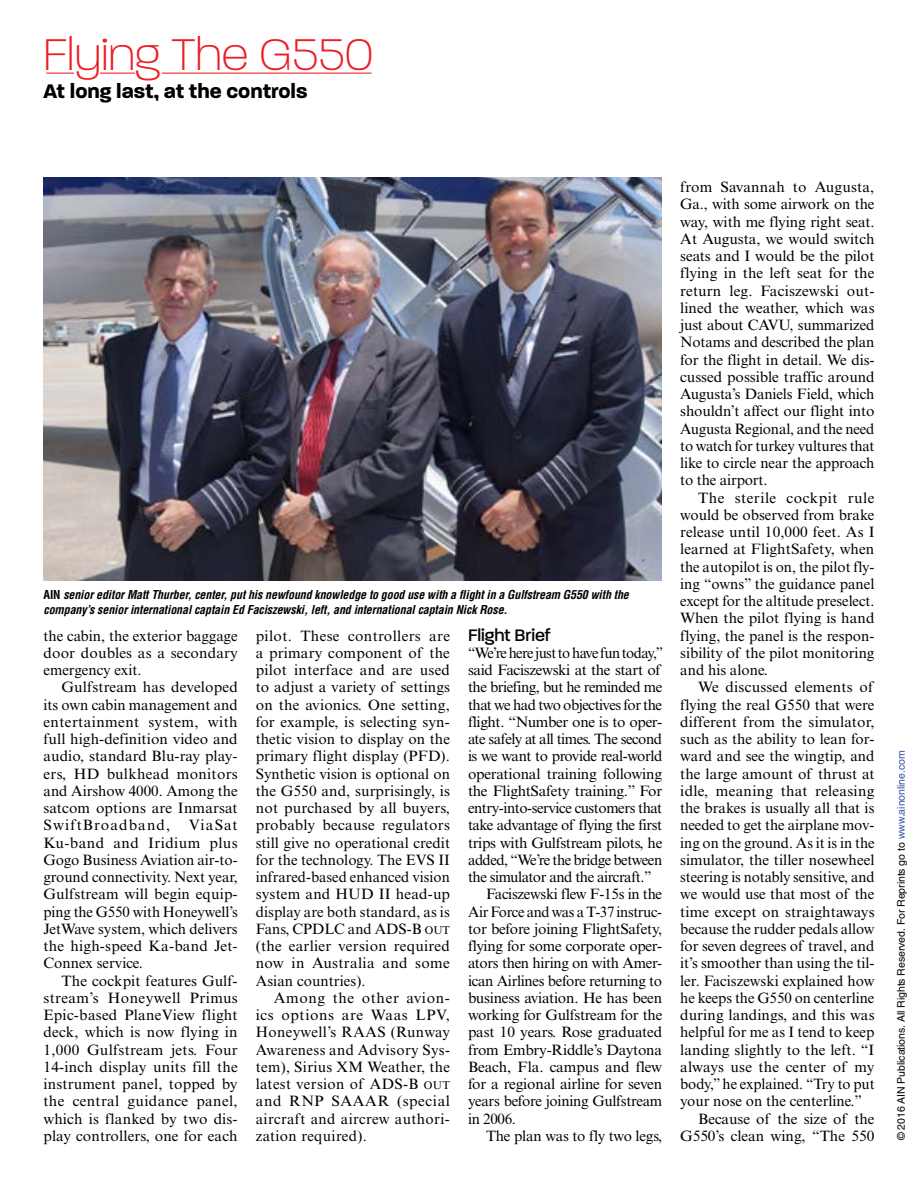
<style>
.page{position:relative;width:918px;height:1188px;background:#fff}
.page>*{position:absolute;margin:0;border:0;box-sizing:border-box;transform-origin:0 0}
.t1{font:200 48px "Paralucent";letter-spacing:.01em;color:#ed1d24}
.t2{font:700 21.3px "Paralucent";color:#000}
.t3{font:500 18px "Paralucent";color:#000}
.t4{font:15px/17.2px "Times New Roman MT Std";letter-spacing:-.005em;color:#000;text-align:justify}
.t5{font:15px "Times New Roman MT Std";letter-spacing:-.03em;color:#000}
.t6{font:15px "Times New Roman MT Std";letter-spacing:-.025em;color:#000}
.t7{font:15px "Times New Roman MT Std";letter-spacing:.015em;color:#000}
.t8{font:15px "Times New Roman MT Std";letter-spacing:-.035em;color:#000}
.t9{font:15px "Times New Roman MT Std";letter-spacing:.02em;color:#000}
.t10{font:italic 700 condensed 12px/14.4px "Helvetica LT Std";letter-spacing:-.01em;color:#000}
.t11{font:10.5px "Helvetica LT Std";letter-spacing:-.005em;color:#000}
.s1{font-style:normal}
.s2{font-size:11.25px}
.s3{color:#3953a4}
</style>
<div class="page">
<hr style="left:46px;top:73px;width:326px;height:1px;background:#ed1d24">
<hr style="left:75px;top:72px;width:25px;height:2px;background:#fff">
<hr style="left:135px;top:72px;width:26px;height:2px;background:#fff">
<img style="left:44px;top:177px;width:618px;height:403px">
<h1 class="t1" style="left:44px;top:27px;width:331px">Flying The G550</h1>
<h2 class="t2" style="left:44px;top:79px;width:265px">At long last, at the controls</h2>
<p class="t10" style="left:44px;top:588px;width:587px"><span class="s1">AIN</span> senior editor Matt Thurber, center, put his newfound knowledge to good use with a flight in a Gulfstream G550 with the company’s senior international captain Ed Faciszewski, left, and international captain Nick Rose.</p>
<p class="t4" style="left:44px;top:627px;width:196px">the cabin, the exterior baggage door doubles as a secondary emergency exit.</p>
<p class="t4" style="left:44px;top:679px;width:196px;text-indent:18px">Gulfstream has developed its own cabin management and entertainment system, with full high-definition video and audio, standard Blu-ray play&shy;ers, HD bulkhead monitors and Airshow 4000. Among the satcom options are Inmarsat SwiftBroadband, ViaSat Ku-band and Iridium plus Gogo Business Aviation air-to&shy;ground connectivity. Next year, Gulfstream will begin equip&shy;ping the G550 with Honeywell’s JetWave system, which delivers the high-speed Ka-band Jet-Connex service.</p>
<p class="t4" style="left:44px;top:972px;width:196px;text-indent:18px">The cockpit features Gulf&shy;stream’s Honeywell Primus Epic-based PlaneView flight deck, which is now flying in 1,000 Gulfstream jets. Four 14-inch display units fill the instrument panel, topped by the central guidance panel, which is flanked by two dis&shy;play controllers, one for each</p>
<p class="t4" style="left:256px;top:627px;width:196px">pilot. These controllers are a primary component of the pilot interface and are used to adjust a variety of settings on the avionics. One setting, for example, is selecting syn&shy;thetic vision to display on the primary flight display (PFD).<br>Synthetic vision is optional on the G550 and, surprisingly, is not purchased by all buyers, probably because regulators still give no operational credit for the technology. The EVS II infrared-based enhanced vision system and HUD II head-up display are both standard, as is Fans, CPDLC and ADS-B <span class="s2">OUT </span>(the earlier version required now in Australia and some Asian countries).</p>
<p class="t4" style="left:256px;top:989px;width:196px;text-indent:18px">Among the other avion&shy;ics options are Waas LPV, Honeywell’s RAAS (Runway Awareness and Advisory Sys&shy;tem), Sirius XM Weather, the latest version of ADS-B <span class="s2">OUT </span>and RNP SAAAR (special aircraft and aircrew authori&shy;zation required).</p>
<p class="t3" style="left:468px;top:624px;width:84px">Flight Brief</p>
<p class="t8" style="left:468px;top:644px;width:197px">“We’re here just to have fun today,”</p>
<p class="t6" style="left:468px;top:661px;width:194px">said Faciszewski at the start of</p>
<p class="t5" style="left:468px;top:679px;width:196px">the briefing, but he reminded me</p>
<p class="t5" style="left:468px;top:696px;width:196px">that we had two objectives for the</p>
<p class="t6" style="left:468px;top:713px;width:196px">flight. “Number one is to oper-</p>
<p class="t5" style="left:468px;top:730px;width:196px">ate safely at all times. The second</p>
<p class="t5" style="left:468px;top:748px;width:196px">is we want to provide real-world</p>
<p class="t4" style="left:468px;top:765px;width:196px">operational training following</p>
<p class="t4" style="left:468px;top:782px;width:196px">the FlightSafety training.” For</p>
<p class="t5" style="left:468px;top:799px;width:196px">entry-into-service customers that</p>
<p class="t5" style="left:468px;top:817px;width:196px">take advantage of flying the first</p>
<p class="t6" style="left:468px;top:834px;width:196px">trips with Gulfstream pilots, he</p>
<p class="t5" style="left:468px;top:851px;width:196px">added, “We’re the bridge between</p>
<p class="t5" style="left:468px;top:868px;width:185px">the simulator and the aircraft.”</p>
<p class="t4" style="left:486px;top:886px;width:178px">Faciszewski flew F-15s in the</p>
<p class="t6" style="left:468px;top:903px;width:196px">Air Force and was a T-37 instruc-</p>
<p class="t4" style="left:468px;top:920px;width:196px">tor before joining FlightSafety,</p>
<p class="t4" style="left:468px;top:937px;width:196px">flying for some corporate oper-</p>
<p class="t4" style="left:468px;top:955px;width:196px">ators then hiring on with Amer-</p>
<p class="t4" style="left:468px;top:972px;width:196px">ican Airlines before returning to</p>
<p class="t4" style="left:468px;top:989px;width:196px">business aviation. He has been</p>
<p class="t4" style="left:468px;top:1006px;width:196px">working for Gulfstream for the</p>
<p class="t4" style="left:468px;top:1024px;width:196px">past 10 years. Rose graduated</p>
<p class="t4" style="left:468px;top:1041px;width:196px">from Embry-Riddle’s Daytona</p>
<p class="t4" style="left:468px;top:1058px;width:196px">Beach, Fla. campus and flew</p>
<p class="t4" style="left:468px;top:1075px;width:196px">for a regional airline for seven</p>
<p class="t4" style="left:468px;top:1093px;width:196px">years before joining Gulfstream</p>
<p class="t4" style="left:468px;top:1110px;width:50px">in 2006.</p>
<p class="t4" style="left:486px;top:1127px;width:178px">The plan was to fly two legs,</p>
<p class="t4" style="left:680px;top:178px;width:196px">from Savannah to Augusta, Ga., with some airwork on the way, with me flying right seat.<br>At Augusta, we would switch seats and I would be the pilot flying in the left seat for the return leg. Faciszewski out&shy;lined the weather, which was just about CAVU, summarized Notams and described the plan for the flight in detail. We dis&shy;cussed possible traffic around Augusta’s Daniels Field, which shouldn’t affect our flight into Augusta Regional, and the need to watch for turkey vultures that like to circle near the approach to the airport.</p>
<p class="t4" style="left:680px;top:489px;width:196px;text-indent:18px">The sterile cockpit rule would be observed from brake release until 10,000 feet. As I learned at FlightSafety, when the autopilot is on, the pilot fly&shy;ing “owns” the guidance panel except for the altitude preselect.<br>When the pilot flying is hand flying, the panel is the respon&shy;sibility of the pilot monitoring and his alone.</p>
<p class="t7" style="left:698px;top:679px;width:176px">We discussed elements of</p>
<p class="t4" style="left:680px;top:696px;width:196px">flying the real G550 that were</p>
<p class="t7" style="left:680px;top:713px;width:196px">different from the simulator,</p>
<p class="t4" style="left:680px;top:730px;width:196px">such as the ability to lean for-</p>
<p class="t4" style="left:680px;top:748px;width:196px">ward and see the wingtip, and</p>
<p class="t4" style="left:680px;top:765px;width:196px">the large amount of thrust at</p>
<p class="t9" style="left:680px;top:782px;width:196px">idle, meaning that releasing</p>
<p class="t4" style="left:680px;top:799px;width:196px">the brakes is usually all that is</p>
<p class="t4" style="left:680px;top:817px;width:196px">needed to get the airplane mov-</p>
<p class="t4" style="left:680px;top:834px;width:196px">ing on the ground. As it is in the</p>
<p class="t4" style="left:680px;top:851px;width:196px">simulator, the tiller nosewheel</p>
<p class="t4" style="left:680px;top:868px;width:196px">steering is notably sensitive, and</p>
<p class="t4" style="left:680px;top:886px;width:196px">we would use that most of the</p>
<p class="t4" style="left:680px;top:903px;width:196px">time except on straightaways</p>
<p class="t4" style="left:680px;top:920px;width:196px">because the rudder pedals allow</p>
<p class="t4" style="left:680px;top:937px;width:196px">for seven degrees of travel, and</p>
<p class="t4" style="left:680px;top:955px;width:196px">it’s smoother than using the til-</p>
<p class="t4" style="left:680px;top:972px;width:196px">ler. Faciszewski explained how</p>
<p class="t4" style="left:680px;top:989px;width:196px">he keeps the G550 on centerline</p>
<p class="t4" style="left:680px;top:1006px;width:196px">during landings, and this was</p>
<p class="t4" style="left:680px;top:1024px;width:196px">helpful for me as I tend to keep</p>
<p class="t4" style="left:680px;top:1041px;width:196px">landing slightly to the left. “I</p>
<p class="t7" style="left:680px;top:1058px;width:196px">always use the center of my</p>
<p class="t4" style="left:680px;top:1075px;width:196px">body,” he explained. “Try to put</p>
<p class="t4" style="left:680px;top:1093px;width:183px">your nose on the centerline.”</p>
<p class="t4" style="left:698px;top:1110px;width:178px">Because of the size of the</p>
<p class="t4" style="left:680px;top:1127px;width:196px">G550’s clean wing, “The 550</p>
<p class="t11" style="left:895px;top:1140px;width:391px;rotate:-90deg">© 2016 AIN Publications. All Rights Reserved. For Reprints go to <span class="s3">www.ainonline.com</span></p>
</div>
